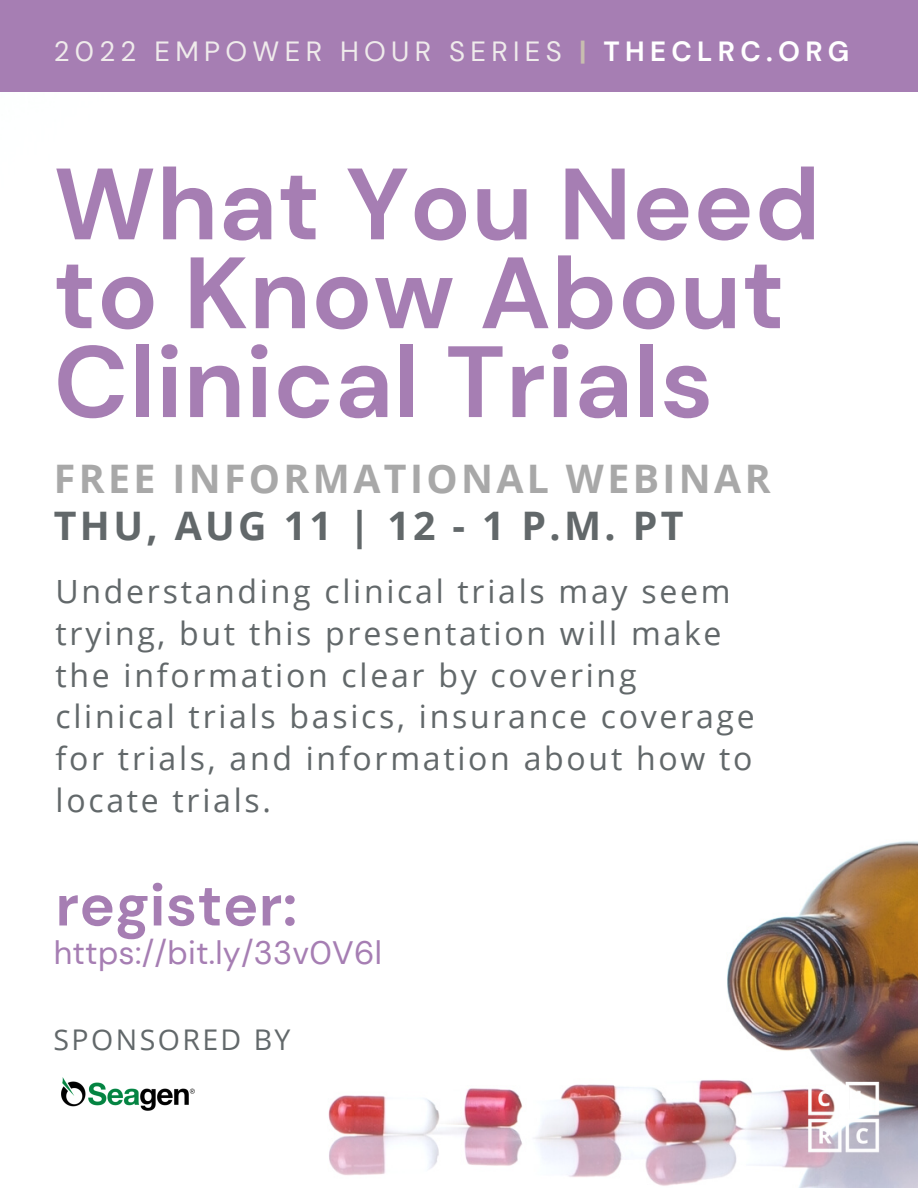
<style>
.page{position:relative;width:918px;height:1188px;background:#fff}
.page>*{position:absolute;margin:0;border:0;box-sizing:border-box;transform-origin:0 0}
.t1{font:700 101.1px/88.8px "DM Sans";letter-spacing:.005em;color:#a67eb3}
.t2{font:700 59.4px "DM Sans";letter-spacing:.005em;color:#a67eb3}
.t3{font:700 39.3px "Open Sans";letter-spacing:.085em;color:#a8a8a8}
.t4{font:700 39.3px "Open Sans";letter-spacing:.085em;color:#62686a}
.t5{font:32.4px "DM Sans";letter-spacing:.005em;color:#a67eb3}
.t6{font:31.95px/41.7px "Open Sans";letter-spacing:.085em;color:#62686a}
.t7{font:28.5px "Open Sans";letter-spacing:.085em;color:#62686a}
.t8{font:27.75px "DM Sans";letter-spacing:.19em;color:#efebeb}
.s1{font-weight:700;color:#c8beaf}
.s2{font-weight:700;color:#fff}
</style>
<div class="page">
<img style="left:328px;top:841px;width:590px;height:347px">
<div style="left:0;top:0;width:918px;height:92px;background:#a67eb3"></div>
<img style="left:788px;top:1047px;width:104px;height:141px">
<img style="left:61px;top:1077px;width:134px;height:34px">
<p class="t8" style="left:54px;top:34px;width:797px">2022 EMPOWER HOUR SERIES <span class="s1">|</span> <span class="s2">THECLRC.ORG</span></p>
<p class="t1" style="left:54px;top:160px;width:768px">What You Need to Know About<br>Clinical Trials</p>
<p class="t3" style="left:54px;top:451px;width:718px">FREE INFORMATIONAL WEBINAR</p>
<p class="t4" style="left:54px;top:498px;width:631px">THU, AUG 11 | 12 - 1 P.M. PT</p>
<p class="t6" style="left:56px;top:570px;width:701px">Understanding clinical trials may seem trying, but this presentation will make the information clear by covering clinical trials basics, insurance coverage for trials, and information about how to locate trials.</p>
<p class="t2" style="left:56px;top:867px;width:243px">register:</p>
<p class="t5" style="left:54px;top:932px;width:330px">https://bit.ly/33v0V6l</p>
<p class="t7" style="left:54px;top:1020px;width:238px">SPONSORED BY</p>
</div>
